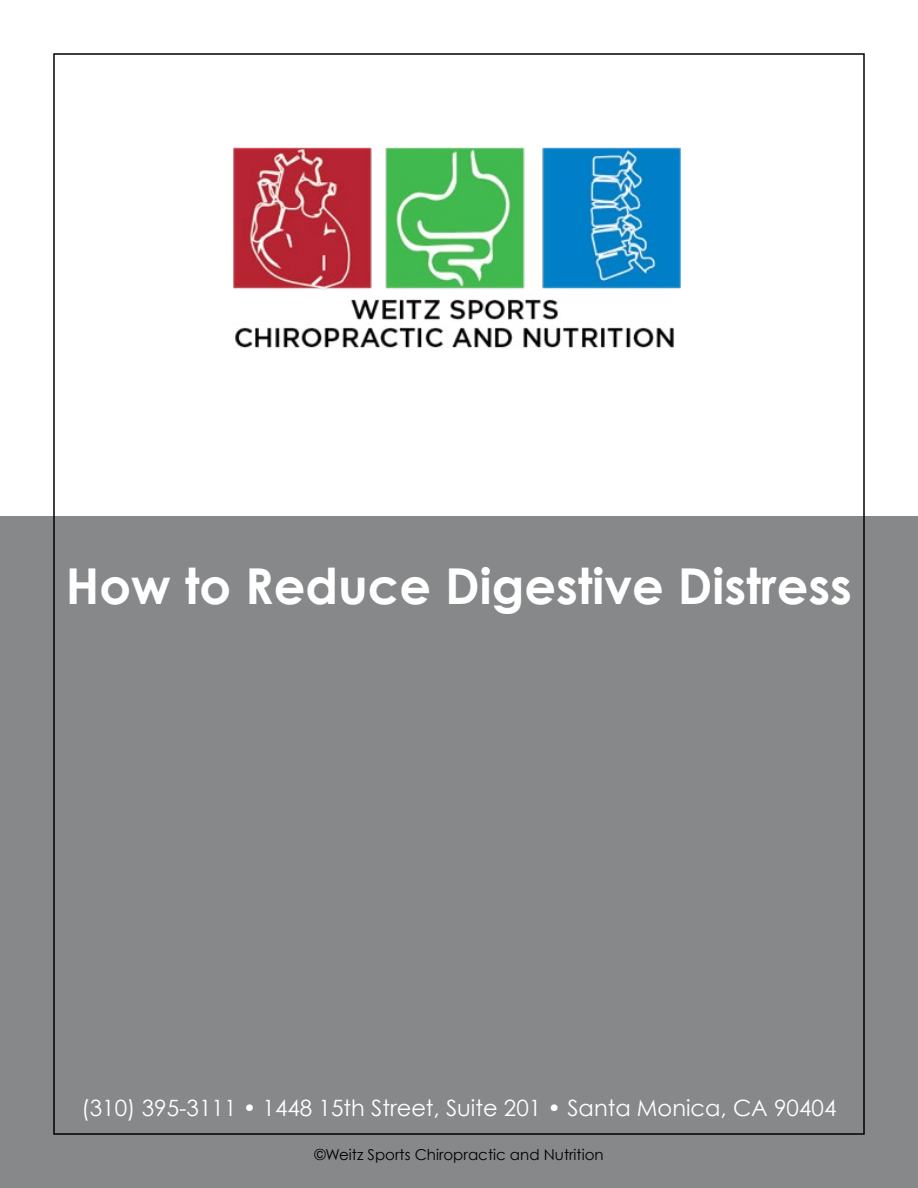
<style>
.page{position:relative;width:918px;height:1188px;background:#fff}
.page>*{position:absolute;margin:0;border:0;box-sizing:border-box;transform-origin:0 0}
.t1{font:700 49.5px "Century Gothic";color:#fff}
.t2{font:22.5px "Century Gothic";color:#fff}
.t3{font:15px "Century Gothic";color:#000}
</style>
<div class="page">
<img style="left:233px;top:147px;width:447px;height:201px">
<div style="left:0;top:516px;width:918px;height:672px;background:#86888a"></div>
<h1 class="t1" style="left:66px;top:555px;width:788px">How to Reduce Digestive Distress</h1>
<p class="t2" style="left:82px;top:1094px;width:756px">(310) 395-3111 • 1448 15th Street, Suite 201 • Santa Monica, CA 90404</p>
<p class="t3" style="left:314px;top:1145px;width:291px">©Weitz Sports Chiropractic and Nutrition</p>
</div>
